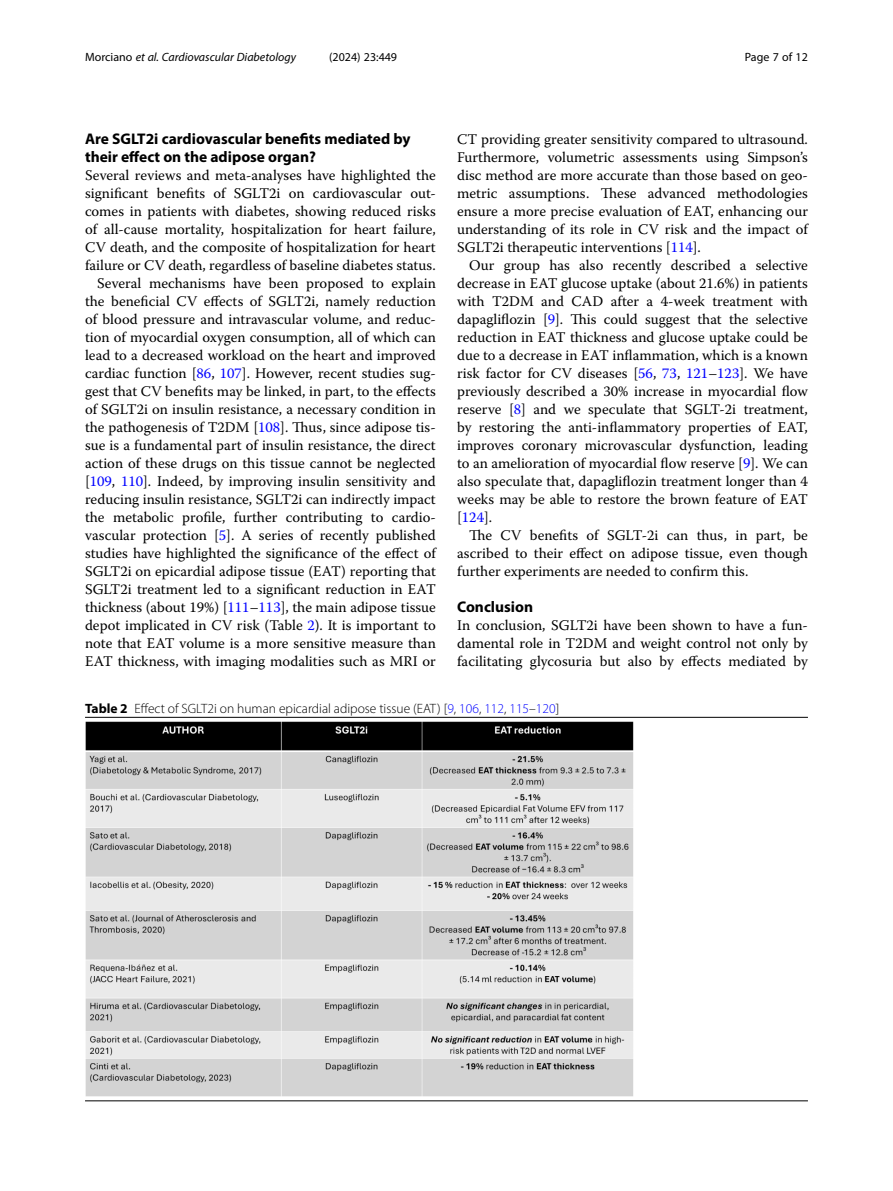
<style>
.page{position:relative;width:893px;height:1191px;background:#fff}
.page>*{position:absolute;margin:0;border:0;box-sizing:border-box;transform-origin:0 0}
.Head_1{font:700 15.45px/18px "Myriad Pro";color:#000}
.Body_Text_Indent{font:14.7px/18px "Warnock Pro";color:#000;text-align:justify}
.Body_Text{font:14.7px/18px "Warnock Pro";color:#000;text-align:justify}
.Table_Caption{font:300 13.5px "Myriad Pro";color:#000}
.t1{font:italic 12px "Myriad Pro";color:#000}
.t2{font:12px "Myriad Pro";color:#000}
.s1{font-style:normal}
.s2{color:#00f}
.s3{font-weight:700}
</style>
<div class="page">
<hr style="left:85px;top:1100px;width:723px;height:1px;background:#000">
<hr style="left:85px;top:717px;width:723px;height:1px;background:#000">
<img style="left:85px;top:721px;width:549px;height:375px">
<p class="t1" style="left:85px;top:50px;width:212px"><span class="s1">Morciano</span> et al. Cardiovascular Diabetology</p>
<p class="t2" style="left:329px;top:50px;width:70px">(2024) 23:449</p>
<p class="t2" style="left:745px;top:50px;width:65px">Page 7 of 12</p>
<p class="Head_1" style="left:85px;top:129px;width:327px">Are SGLT2i cardiovascular benefits mediated by their effect on the adipose organ?</p>
<p class="Body_Text" style="left:85px;top:166px;width:352px">Several reviews and meta-analyses have highlighted the significant benefits of SGLT2i on cardiovascular out&shy;comes in patients with diabetes, showing reduced risks of all-cause mortality, hospitalization for heart failure, CV death, and the composite of hospitalization for heart failure or CV death, regardless of baseline diabetes status.</p>
<p class="Body_Text_Indent" style="left:85px;top:274px;width:352px;text-indent:12px">Several mechanisms have been proposed to explain the beneficial CV effects of SGLT2i, namely reduction of blood pressure and intravascular volume, and reduc&shy;tion of myocardial oxygen consumption, all of which can lead to a decreased workload on the heart and improved cardiac function [<span class="s2">86</span>, <span class="s2">107</span>]. However, recent studies sug&shy;gest that CV benefits may be linked, in part, to the effects of SGLT2i on insulin resistance, a necessary condition in the pathogenesis of T2DM [<span class="s2">108</span>]. Thus, since adipose tis&shy;sue is a fundamental part of insulin resistance, the direct action of these drugs on this tissue cannot be neglected [<span class="s2">109</span>, <span class="s2">110</span>]. Indeed, by improving insulin sensitivity and reducing insulin resistance, SGLT2i can indirectly impact the metabolic profile, further contributing to cardio&shy;vascular protection [<span class="s2">5</span>]. A series of recently published studies have highlighted the significance of the effect of SGLT2i on epicardial adipose tissue (EAT) reporting that SGLT2i treatment led to a significant reduction in EAT thickness (about 19%) [<span class="s2">111</span>–<span class="s2">113</span>], the main adipose tissue depot implicated in CV risk (Table <span class="s2">2</span>). It is important to note that EAT volume is a more sensitive measure than EAT thickness, with imaging modalities such as MRI or</p>
<p class="Body_Text_Indent" style="left:457px;top:130px;width:352px">CT providing greater sensitivity compared to ultrasound.<br>Furthermore, volumetric assessments using Simpson’s disc method are more accurate than those based on geo&shy;metric assumptions. These advanced methodologies ensure a more precise evaluation of EAT, enhancing our understanding of its role in CV risk and the impact of SGLT2i therapeutic interventions [<span class="s2">114</span>].</p>
<p class="Body_Text_Indent" style="left:457px;top:256px;width:352px;text-indent:12px">Our group has also recently described a selective decrease in EAT glucose uptake (about 21.6%) in patients with T2DM and CAD after a 4-week treatment with dapagliflozin [<span class="s2">9</span>]. This could suggest that the selective reduction in EAT thickness and glucose uptake could be due to a decrease in EAT inflammation, which is a known risk factor for CV diseases [<span class="s2">56</span>, <span class="s2">73</span>, <span class="s2">121</span>–<span class="s2">123</span>]. We have previously described a 30% increase in myocardial flow reserve [<span class="s2">8</span>] and we speculate that SGLT-2i treatment, by restoring the anti-inflammatory properties of EAT, improves coronary microvascular dysfunction, leading to an amelioration of myocardial flow reserve [<span class="s2">9</span>]. We can also speculate that, dapagliflozin treatment longer than 4 weeks may be able to restore the brown feature of EAT [<span class="s2">124</span>].</p>
<p class="Body_Text_Indent" style="left:457px;top:526px;width:352px;text-indent:12px">The CV benefits of SGLT-2i can thus, in part, be ascribed to their effect on adipose tissue, even though further experiments are needed to confirm this.</p>
<p class="Head_1" style="left:457px;top:597px;width:77px">Conclusion</p>
<p class="Body_Text" style="left:457px;top:616px;width:352px">In conclusion, SGLT2i have been shown to have a fun&shy;damental role in T2DM and weight control not only by facilitating glycosuria but also by effects mediated by</p>
<p class="Table_Caption" style="left:85px;top:700px;width:476px"><span class="s3">Table 2</span> Effect of SGLT2i on human epicardial adipose tissue (EAT) [<span class="s2">9</span>, <span class="s2">106</span>, <span class="s2">112</span>, <span class="s2">115</span>–<span class="s2">120</span>]</p>
</div>
